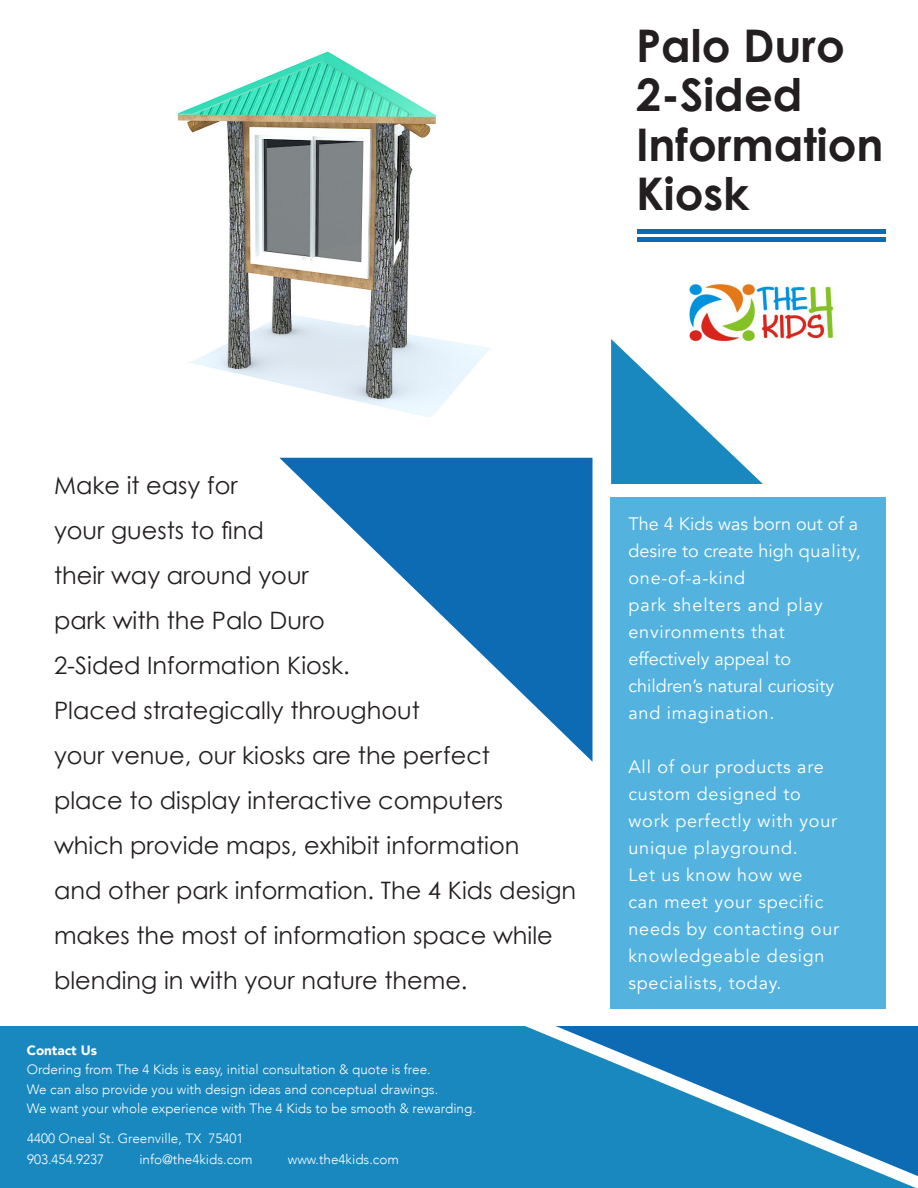
<style>
.page{position:relative;width:918px;height:1188px;background:#fff}
.page>*{position:absolute;margin:0;border:0;box-sizing:border-box;transform-origin:0 0}
.t1{font:700 45px/49.5px "Century Gothic";color:#231f20}
.t2{font:24px/45px "Century Gothic";color:#231f20}
.t3{font:18px/27px "Avenir";letter-spacing:.04em;color:#fff}
.t4{font:18px/27px "Avenir";color:#fff}
.t5{font:300 13.5px "Avenir";color:#fff}
.t6{font:900 13.5px "Avenir";color:#fff}
</style>
<div class="page">
<div style="left:611px;top:497px;width:275px;height:512px;background:#53b3de"></div>
<svg style="left:279px;top:458px;width:314px;height:304px"></svg>
<hr style="left:638px;top:229px;width:248px;height:4px;background:#0c6bb3">
<hr style="left:638px;top:238px;width:248px;height:4px;background:#0c6bb3">
<img style="left:689px;top:283px;width:146px;height:56px">
<img style="left:177px;top:51px;width:313px;height:366px">
<svg style="left:611px;top:339px;width:152px;height:145px"></svg>
<div style="left:0;top:1026px;width:916px;height:162px;background:#1888bf"></div>
<svg style="left:556px;top:1026px;width:362px;height:150px;background:#2483be"></svg>
<p class="t1" style="left:636px;top:20px;width:210px">Palo Duro<br>2-Sided</p>
<p class="t1" style="left:636px;top:119px;width:249px">Information</p>
<p class="t1" style="left:636px;top:168px;width:115px">Kiosk</p>
<p class="t2" style="left:54px;top:463px;width:438px">Make it easy for<br>your guests to find<br>their way around your<br>park with the Palo Duro<br>2-Sided Information Kiosk.<br>Placed strategically throughout<br>your venue, our kiosks are the perfect</p>
<p class="t2" style="left:54px;top:778px;width:524px">place to display interactive computers which provide maps, exhibit information<br>and other park information. The 4 Kids design makes the most of information space while blending in with your nature theme.</p>
<p class="t6" style="left:27px;top:1039px;width:72px">Contact Us</p>
<p class="t5" style="left:27px;top:1062px;width:406px">Ordering from The 4 Kids is easy, initial consultation &amp; quote is free.</p>
<p class="t5" style="left:27px;top:1081px;width:413px">We can also provide you with design ideas and conceptual drawings.</p>
<p class="t5" style="left:27px;top:1101px;width:451px">We want your whole experience with The 4 Kids to be smooth &amp; rewarding.</p>
<p class="t5" style="left:27px;top:1130px;width:218px">4400 Oneal St. Greenville, TX 75401</p>
<p class="t5" style="left:27px;top:1151px;width:79px">903.454.9237</p>
<p class="t5" style="left:139px;top:1151px;width:115px">info@the4kids.com</p>
<p class="t5" style="left:288px;top:1151px;width:113px">www.the4kids.com</p>
<p class="t4" style="left:629px;top:510px;width:234px">The 4 Kids was born out of a desire to create high quality, one-of-a-kind</p>
<p class="t3" style="left:629px;top:591px;width:196px">park shelters and play</p>
<p class="t3" style="left:629px;top:618px;width:158px">environments that</p>
<p class="t4" style="left:629px;top:645px;width:164px">effectively appeal to</p>
<p class="t4" style="left:629px;top:672px;width:207px">children’s natural curiosity and imagination.</p>
<p class="t3" style="left:629px;top:753px;width:197px">All of our products are custom designed to</p>
<p class="t3" style="left:629px;top:807px;width:210px">work perfectly with your unique playground.</p>
<p class="t3" style="left:629px;top:861px;width:175px">Let us know how we</p>
<p class="t3" style="left:629px;top:888px;width:212px">can meet your specific needs by contacting our knowledgeable design specialists, today.</p>
</div>
